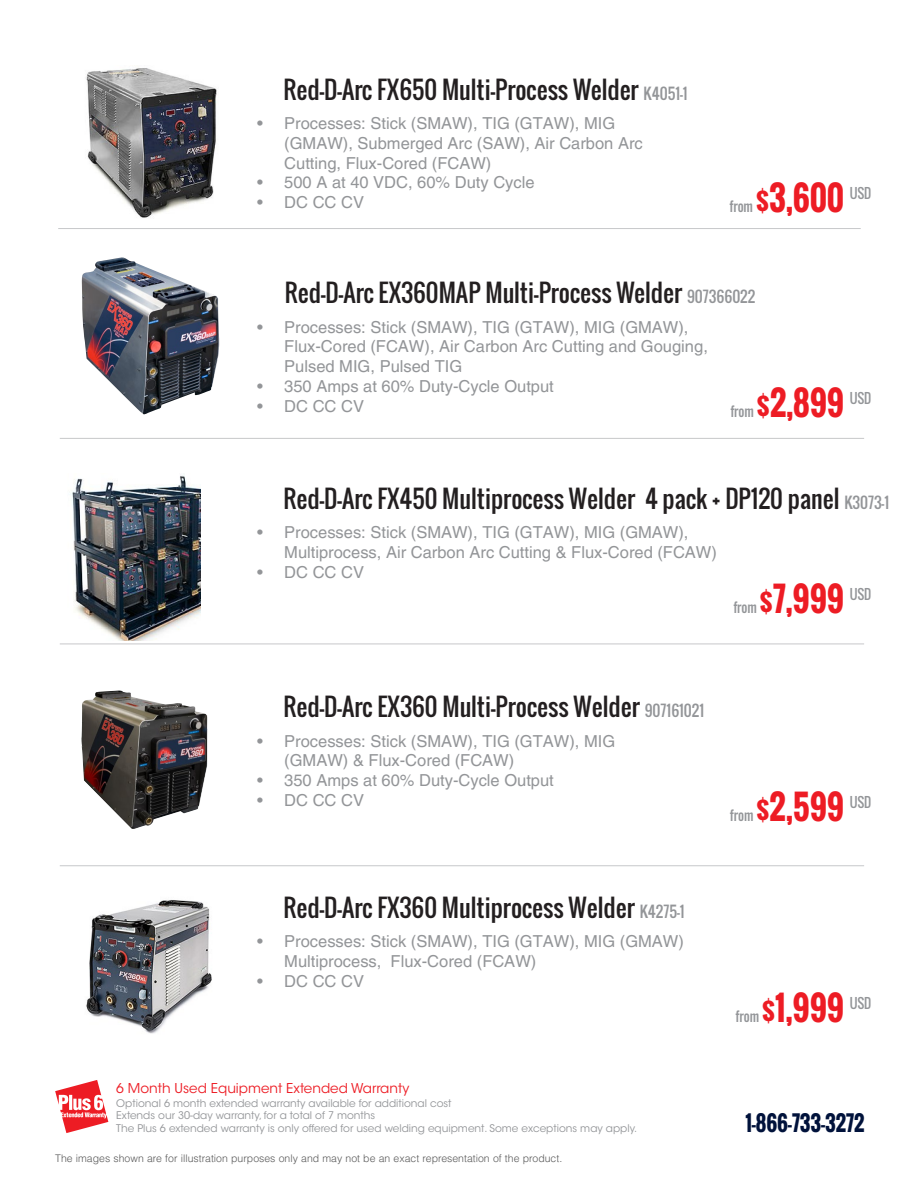
<style>
.page{position:relative;width:918px;height:1188px;background:#fff}
.page>*{position:absolute;margin:0;border:0;box-sizing:border-box;transform-origin:0 0}
.t1{font:700 33px "Oswald";letter-spacing:-.005em;color:#ed1c24;scale:.95 1}
.t2{font:24px "Oswald";color:#231f20}
.t3{font:700 21px "Oswald";letter-spacing:-.005em;color:#00123b;scale:.95 1}
.t4{font:16.5px/19.8px "Helvetica LT Pro";color:#939598}
.t5{font:13.5px "ITC Avant Garde Std";color:#ed1c24}
.t6{font:13.5px "Oswald";letter-spacing:-.005em;color:#939598;scale:.95 1}
.t7{font:10.5px/12.6px "ITC Avant Garde Std";color:#939598}
.t8{font:300 10.5px "Helvetica LT Pro";color:#5a5a5a}
.s1{font-size:15px;color:#939598}
.s2{font-weight:400;font-size:13.5px;color:#939598}
.s3{font-size:25.5px}
</style>
<div class="page">
<img style="left:86px;top:68px;width:131px;height:150px">
<img style="left:81px;top:257px;width:139px;height:157px">
<svg style="left:55px;top:1080px;width:53px;height:53px"></svg>
<img style="left:81px;top:691px;width:127px;height:138px">
<img style="left:86px;top:900px;width:126px;height:134px">
<img style="left:72px;top:475px;width:128px;height:165px">
<hr style="left:58px;top:228px;width:803px;height:1px;background:#c7c8ca">
<hr style="left:60px;top:438px;width:804px;height:1px;background:#c7c8ca">
<hr style="left:60px;top:865px;width:804px;height:1px;background:#c7c8ca">
<hr style="left:60px;top:644px;width:804px;height:1px;background:#c7c8ca">
<h2 class="t2" style="left:283px;top:72px;width:406px">Red-D-Arc FX650 Multi-Process Welder <span class="s1">K4051-1</span></h2>
<p class="t4" style="left:284px;top:113px;width:360px;text-indent:-27px">• Processes: Stick (SMAW), TIG (GTAW), MIG (GMAW), Submerged Arc (SAW), Air Carbon Arc<br>Cutting, Flux-Cored (FCAW)</p>
<p class="t4" style="left:257px;top:173px;width:279px">• 500 A at 40 VDC, 60% Duty Cycle</p>
<p class="t4" style="left:257px;top:192px;width:108px">• DC CC CV</p>
<h1 class="t1" style="left:730px;top:174px;width:122px"><span class="s2">from</span> <span class="s3">$</span>3,600</h1>
<p class="t6" style="left:850px;top:183px;width:24px">USD</p>
<h2 class="t2" style="left:285px;top:276px;width:472px">Red-D-Arc EX360MAP Multi-Process Welder <span class="s1">907366022</span></h2>
<p class="t4" style="left:284px;top:317px;width:425px;text-indent:-27px">• Processes: Stick (SMAW), TIG (GTAW), MIG (GMAW),<br>Flux-Cored (FCAW), Air Carbon Arc Cutting and Gouging,<br>Pulsed MIG, Pulsed TIG</p>
<p class="t4" style="left:257px;top:376px;width:298px">• 350 Amps at 60% Duty-Cycle Output</p>
<p class="t4" style="left:257px;top:396px;width:108px">• DC CC CV</p>
<h1 class="t1" style="left:730px;top:379px;width:121px"><span class="s2">from</span> <span class="s3">$</span>2,899</h1>
<p class="t6" style="left:850px;top:388px;width:24px">USD</p>
<h2 class="t2" style="left:283px;top:481px;width:607px">Red-D-Arc FX450 Multiprocess Welder 4 pack + DP120 panel <span class="s1">K3073-1</span></h2>
<p class="t4" style="left:284px;top:523px;width:434px;text-indent:-27px">• Processes: Stick (SMAW), TIG (GTAW), MIG (GMAW),<br>Multiprocess, Air Carbon Arc Cutting &amp; Flux-Cored (FCAW)</p>
<p class="t4" style="left:257px;top:562px;width:108px">• DC CC CV</p>
<h1 class="t1" style="left:733px;top:575px;width:118px"><span class="s2">from</span> <span class="s3">$</span>7,999</h1>
<p class="t6" style="left:850px;top:584px;width:24px">USD</p>
<h2 class="t2" style="left:283px;top:690px;width:422px">Red-D-Arc EX360 Multi-Process Welder <span class="s1">907161021</span></h2>
<p class="t4" style="left:284px;top:731px;width:332px;text-indent:-27px">• Processes: Stick (SMAW), TIG (GTAW), MIG (GMAW) &amp; Flux-Cored (FCAW)</p>
<p class="t4" style="left:257px;top:770px;width:298px">• 350 Amps at 60% Duty-Cycle Output</p>
<p class="t4" style="left:257px;top:790px;width:108px">• DC CC CV</p>
<h1 class="t1" style="left:730px;top:783px;width:122px"><span class="s2">from</span> <span class="s3">$</span>2,599</h1>
<p class="t6" style="left:850px;top:793px;width:24px">USD</p>
<h2 class="t2" style="left:283px;top:890px;width:403px">Red-D-Arc FX360 Multiprocess Welder <span class="s1">K4275-1</span></h2>
<p class="t4" style="left:284px;top:931px;width:401px;text-indent:-27px">• Processes: Stick (SMAW), TIG (GTAW), MIG (GMAW)<br>Multiprocess, Flux-Cored (FCAW)</p>
<p class="t4" style="left:257px;top:971px;width:108px">• DC CC CV</p>
<p class="t5" style="left:116px;top:1080px;width:295px">6 Month Used Equipment Extended Warranty</p>
<p class="t7" style="left:116px;top:1097px;width:522px">Optional 6 month extended warranty available for additional cost<br>Extends our 30-day warranty, for a total of 7 months<br>The Plus 6 extended warranty is only offered for used welding equipment. Some exceptions may apply.</p>
<p class="t8" style="left:55px;top:1152px;width:509px">The images shown are for illustration purposes only and may not be an exact representation of the product.</p>
<h1 class="t1" style="left:736px;top:984px;width:116px"><span class="s2">from</span> <span class="s3">$</span>1,999</h1>
<p class="t6" style="left:850px;top:993px;width:24px">USD</p>
<p class="t3" style="left:745px;top:1108px;width:127px">1-866-733-3272</p>
</div>
